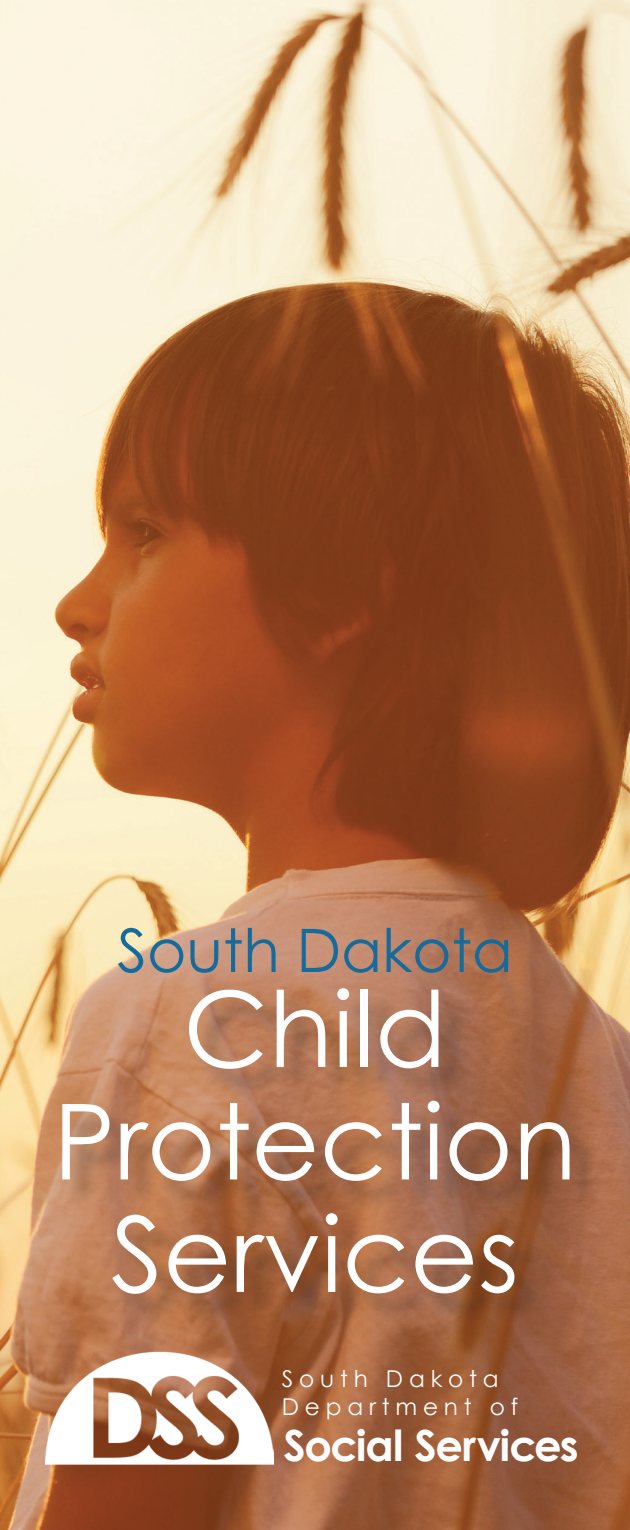
<style>
.page{position:relative;width:630px;height:1530px;background:#fff}
.page>*{position:absolute;margin:0;border:0;box-sizing:border-box;transform-origin:0 0}
.t1{font:105px "Century Gothic";color:#fff}
.t2{font:60px "Century Gothic";color:#156c9c}
.t3{font:700 43px "Century Gothic";letter-spacing:-.025em;color:#fff}
.t4{font:23.25px/27.8px "Century Gothic";letter-spacing:.25em;color:#fff}
</style>
<div class="page">
<img style="left:0;top:0;width:630px;height:1530px">
<img style="left:46px;top:1345px;width:227px;height:131px">
<div style="left:66px;top:994px;width:535px;height:331px;background:#231f20;opacity:.35"></div>
<p class="t2" style="left:117px;top:908px;width:397px">South Dakota</p>
<p class="t1" style="left:183px;top:956px;width:265px">Child</p>
<p class="t1" style="left:53px;top:1068px;width:525px">Protection</p>
<p class="t1" style="left:111px;top:1181px;width:410px">Services</p>
<p class="t4" style="left:282px;top:1365px;width:238px">South Dakota<br>Department of</p>
<p class="t3" style="left:283px;top:1413px;width:297px">Social Services</p>
</div>
